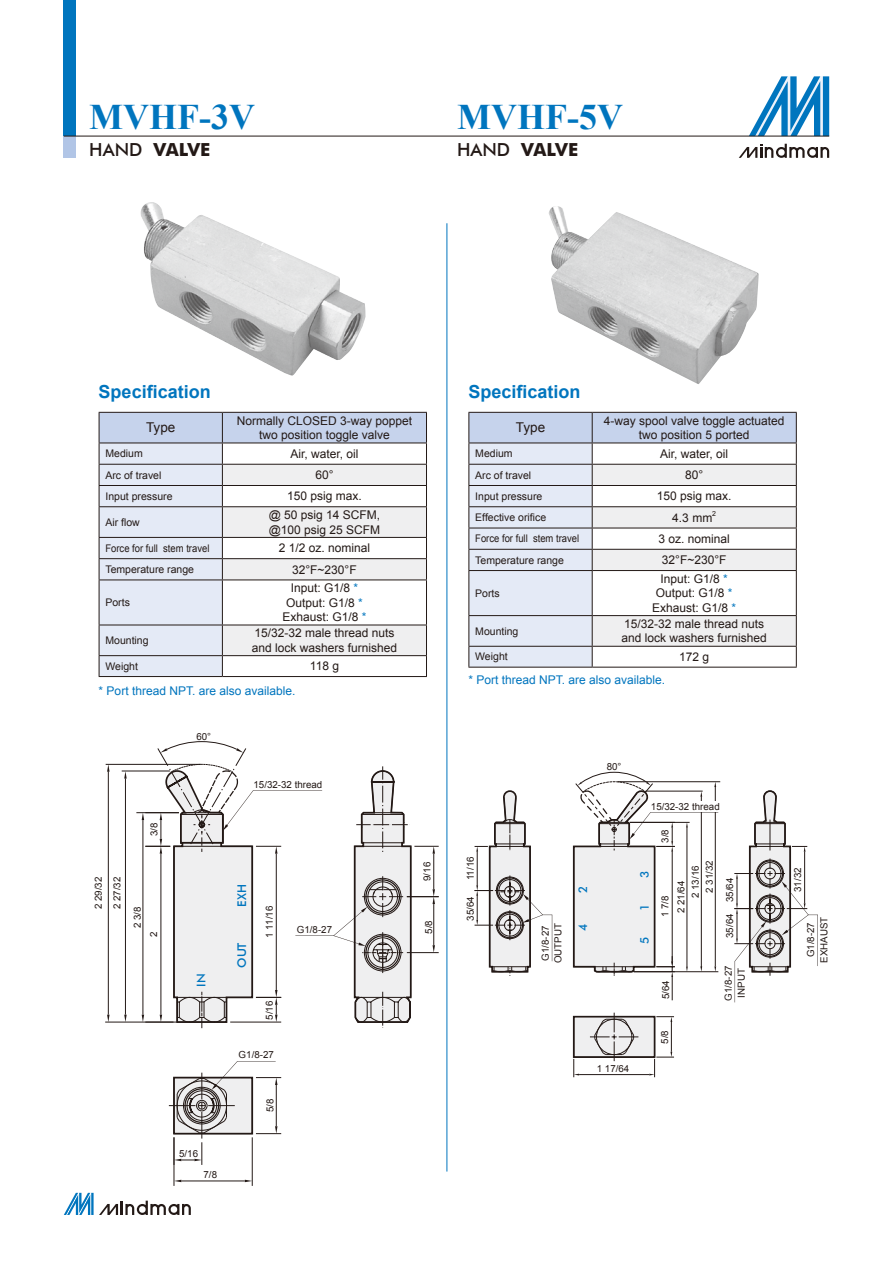
<style>
.page{position:relative;width:893px;height:1263px;background:#fff}
.page>*{position:absolute;margin:0;border:0;box-sizing:border-box;transform-origin:0 0}
.t1{font:700 36px "Times New Roman";color:#0075be}
.t2{font:700 18px "Arial";color:#0075be}
.t3{font:700 18px "Futura BT";letter-spacing:-.01em;color:#231916}
.t4{font:13.5px "Arial";color:#231916}
.t5{font:12px "Arial";color:#231916}
.t6{font:12px "Arial";color:#0075be}
.t7{font:500 12px "Futura BT";color:#0075be}
.t8{font:10.5px "Arial";color:#231916}
.t9{font:10.5px "Arial";color:#231916;scale:.9 1}
.t10{font:9.75px "Arial";color:#231916}
.t11{font:7.05px "Arial";color:#231916}
.s1{font-weight:500}
.s2{color:#0075be}
</style>
<div class="page">
<svg style="left:749px;top:76px;width:80px;height:60px"></svg>
<svg style="left:739px;top:144px;width:90px;height:14px"></svg>
<div style="left:64px;top:0;width:12px;height:136px;background:#0075be"></div>
<div style="left:64px;top:136px;width:12px;height:21px;background:#b1c5e6"></div>
<hr style="left:64px;top:136px;width:765px;height:1px;background:#231916">
<svg style="left:64px;top:1193px;width:127px;height:22px"></svg>
<div style="left:574px;top:1017px;width:81px;height:40px;background:#efeff0"></div>
<svg style="left:175px;top:1180px;width:6px;height:2px"></svg>
<svg style="left:245px;top:1180px;width:7px;height:2px"></svg>
<hr style="left:181px;top:1181px;width:64px;height:1px;background:#231916">
<hr style="left:252px;top:1137px;width:1px;height:49px;background:#231916">
<hr style="left:174px;top:1137px;width:1px;height:49px;background:#231916">
<hr style="left:136px;top:812px;width:43px;height:1px;background:#231916">
<hr style="left:105px;top:1022px;width:72px;height:1px;background:#231916">
<hr style="left:122px;top:771px;width:48px;height:1px;background:#231916">
<hr style="left:106px;top:764px;width:95px;height:1px;background:#231916">
<hr style="left:125px;top:778px;width:1px;height:237px;background:#231916">
<svg style="left:124px;top:771px;width:3px;height:7px"></svg>
<svg style="left:124px;top:1015px;width:3px;height:7px"></svg>
<svg style="left:142px;top:741px;width:297px;height:424px"></svg>
<hr style="left:108px;top:771px;width:1px;height:244px;background:#231916">
<svg style="left:107px;top:764px;width:3px;height:8px"></svg>
<svg style="left:107px;top:1015px;width:3px;height:7px"></svg>
<hr style="left:579px;top:1074px;width:70px;height:1px;background:#231916">
<svg style="left:573px;top:1059px;width:6px;height:18px"></svg>
<hr style="left:671px;top:1022px;width:1px;height:30px;background:#231916">
<svg style="left:656px;top:1016px;width:18px;height:6px"></svg>
<svg style="left:649px;top:1052px;width:25px;height:25px"></svg>
<svg style="left:475px;top:772px;width:343px;height:230px"></svg>
<hr style="left:446px;top:223px;width:1px;height:948px;background:#0075be">
<img style="left:549px;top:206px;width:210px;height:178px">
<svg style="left:468px;top:412px;width:329px;height:255px"></svg>
<hr style="left:468px;top:667px;width:124px;height:1px;background:#231916">
<hr style="left:592px;top:667px;width:205px;height:1px;background:#231916">
<svg style="left:99px;top:412px;width:328px;height:264px"></svg>
<hr style="left:99px;top:676px;width:123px;height:1px;background:#231916">
<hr style="left:222px;top:676px;width:205px;height:1px;background:#231916">
<div style="left:573px;top:1016px;width:82px;height:42px;border:2px solid #231916"></div>
<hr style="left:573px;top:1017px;width:1px;height:40px;background:#231916">
<hr style="left:654px;top:1017px;width:1px;height:40px;background:#231916">
<svg style="left:590px;top:1013px;width:48px;height:48px"></svg>
<div style="left:649px;top:801px;width:72px;height:11px;background:#fff"></div>
<img style="left:140px;top:202px;width:226px;height:174px">
<p class="t1" style="left:89px;top:92px;width:167px">MVHF-3V</p>
<p class="t1" style="left:457px;top:92px;width:167px">MVHF-5V</p>
<p class="t3" style="left:89px;top:139px;width:123px"><span class="s1">HAND</span> VALVE</p>
<p class="t3" style="left:457px;top:139px;width:123px"><span class="s1">HAND</span> VALVE</p>
<p class="t2" style="left:99px;top:380px;width:114px">Specification</p>
<p class="t2" style="left:468px;top:380px;width:114px">Specification</p>
<p class="t4" style="left:516px;top:419px;width:31px">Type</p>
<p class="t5" style="left:237px;top:413px;width:177px">Normally CLOSED 3-way poppet</p>
<p class="t5" style="left:259px;top:427px;width:132px">two position toggle valve</p>
<p class="t4" style="left:146px;top:419px;width:31px">Type</p>
<p class="t5" style="left:604px;top:413px;width:182px">4-way spool valve toggle actuated</p>
<p class="t5" style="left:639px;top:427px;width:112px">two position 5 ported</p>
<p class="t8" style="left:105px;top:447px;width:39px">Medium</p>
<p class="t5" style="left:290px;top:446px;width:70px">Air, water, oil</p>
<p class="t8" style="left:105px;top:468px;width:58px">Arc of travel</p>
<p class="t5" style="left:315px;top:467px;width:20px">60°</p>
<p class="t8" style="left:105px;top:489px;width:69px">Input pressure</p>
<p class="t5" style="left:287px;top:488px;width:76px">150 psig max.</p>
<p class="t8" style="left:105px;top:515px;width:36px">Air flow</p>
<p class="t5" style="left:269px;top:507px;width:113px">@ 50 psig 14 SCFM,</p>
<p class="t5" style="left:269px;top:521px;width:113px">@100 psig 25 SCFM</p>
<p class="t9" style="left:105px;top:541px;width:117px">Force for full stem travel</p>
<p class="t5" style="left:279px;top:540px;width:93px">2 1/2 oz. nominal</p>
<p class="t8" style="left:105px;top:562px;width:90px">Temperature range</p>
<p class="t5" style="left:292px;top:561px;width:66px">32°F~230°F</p>
<p class="t8" style="left:105px;top:596px;width:26px">Ports</p>
<p class="t5" style="left:291px;top:580px;width:69px">Input: G1/8 <span class="s2">*</span></p>
<p class="t5" style="left:286px;top:595px;width:78px">Output: G1/8 <span class="s2">*</span></p>
<p class="t5" style="left:282px;top:609px;width:86px">Exhaust: G1/8 <span class="s2">*</span></p>
<p class="t8" style="left:105px;top:633px;width:45px">Mounting</p>
<p class="t5" style="left:254px;top:625px;width:142px">15/32-32 male thread nuts</p>
<p class="t5" style="left:252px;top:640px;width:147px">and lock washers furnished</p>
<p class="t8" style="left:105px;top:659px;width:34px">Weight</p>
<p class="t5" style="left:310px;top:658px;width:31px">118 g</p>
<p class="t6" style="left:99px;top:683px;width:198px">* Port thread NPT. are also available.</p>
<p class="t8" style="left:475px;top:447px;width:39px">Medium</p>
<p class="t5" style="left:660px;top:446px;width:70px">Air, water, oil</p>
<p class="t8" style="left:475px;top:468px;width:58px">Arc of travel</p>
<p class="t5" style="left:685px;top:467px;width:20px">80°</p>
<p class="t8" style="left:475px;top:489px;width:69px">Input pressure</p>
<p class="t5" style="left:657px;top:488px;width:76px">150 psig max.</p>
<p class="t8" style="left:475px;top:511px;width:72px">Effective orifice</p>
<p class="t5" style="left:672px;top:510px;width:42px">4.3 mm</p>
<p class="t11" style="left:712px;top:509px;width:5px">2</p>
<p class="t9" style="left:475px;top:532px;width:117px">Force for full stem travel</p>
<p class="t5" style="left:659px;top:531px;width:73px">3 oz. nominal</p>
<p class="t8" style="left:475px;top:553px;width:90px">Temperature range</p>
<p class="t5" style="left:662px;top:552px;width:66px">32°F~230°F</p>
<p class="t8" style="left:475px;top:586px;width:26px">Ports</p>
<p class="t5" style="left:661px;top:571px;width:69px">Input: G1/8 <span class="s2">*</span></p>
<p class="t5" style="left:656px;top:585px;width:78px">Output: G1/8 <span class="s2">*</span></p>
<p class="t5" style="left:652px;top:600px;width:86px">Exhaust: G1/8 <span class="s2">*</span></p>
<p class="t8" style="left:475px;top:624px;width:45px">Mounting</p>
<p class="t5" style="left:624px;top:616px;width:142px">15/32-32 male thread nuts</p>
<p class="t5" style="left:621px;top:630px;width:147px">and lock washers furnished</p>
<p class="t8" style="left:475px;top:650px;width:34px">Weight</p>
<p class="t5" style="left:679px;top:649px;width:32px">172 g</p>
<p class="t6" style="left:468px;top:672px;width:198px">* Port thread NPT. are also available.</p>
<p class="t10" style="left:148px;top:836px;width:15px;rotate:-90deg">3/8</p>
<p class="t10" style="left:92px;top:909px;width:34px;rotate:-90deg">2 29/32</p>
<p class="t10" style="left:111px;top:909px;width:34px;rotate:-90deg">2 27/32</p>
<p class="t10" style="left:131px;top:928px;width:23px;rotate:-90deg">2 3/8</p>
<p class="t10" style="left:147px;top:937px;width:7px;rotate:-90deg">2</p>
<p class="t10" style="left:196px;top:730px;width:16px">60°</p>
<p class="t10" style="left:254px;top:778px;width:70px">15/32-32 thread</p>
<p class="t7" style="left:194px;top:987px;width:15px;rotate:-90deg">IN</p>
<p class="t10" style="left:179px;top:1147px;width:20px">5/16</p>
<p class="t10" style="left:204px;top:1168px;width:15px">7/8</p>
<p class="t7" style="left:235px;top:907px;width:24px;rotate:-90deg">EXH</p>
<p class="t7" style="left:235px;top:968px;width:27px;rotate:-90deg">OUT</p>
<p class="t10" style="left:263px;top:938px;width:33px;rotate:-90deg">1 11/16</p>
<p class="t10" style="left:263px;top:1020px;width:20px;rotate:-90deg">5/16</p>
<p class="t10" style="left:239px;top:1048px;width:37px">G1/8-27</p>
<p class="t10" style="left:264px;top:1112px;width:15px;rotate:-90deg">5/8</p>
<p class="t10" style="left:297px;top:923px;width:37px">G1/8-27</p>
<p class="t10" style="left:607px;top:760px;width:16px">80°</p>
<p class="t10" style="left:651px;top:800px;width:70px">15/32-32 thread</p>
<p class="t10" style="left:659px;top:843px;width:15px;rotate:-90deg">3/8</p>
<p class="t10" style="left:421px;top:881px;width:20px;rotate:-90deg">9/16</p>
<p class="t10" style="left:464px;top:880px;width:25px;rotate:-90deg">11/16</p>
<p class="t10" style="left:464px;top:920px;width:26px;rotate:-90deg">35/64</p>
<p class="t10" style="left:659px;top:917px;width:23px;rotate:-90deg">1 7/8</p>
<p class="t7" style="left:637px;top:878px;width:9px;rotate:-90deg">3</p>
<p class="t7" style="left:637px;top:911px;width:9px;rotate:-90deg">1</p>
<p class="t7" style="left:637px;top:944px;width:9px;rotate:-90deg">5</p>
<p class="t7" style="left:576px;top:893px;width:9px;rotate:-90deg">2</p>
<p class="t10" style="left:422px;top:934px;width:15px;rotate:-90deg">5/8</p>
<p class="t10" style="left:552px;top:963px;width:42px;rotate:-90deg">OUTPUT</p>
<p class="t7" style="left:576px;top:931px;width:9px;rotate:-90deg">4</p>
<p class="t10" style="left:539px;top:961px;width:37px;rotate:-90deg">G1/8-27</p>
<p class="t10" style="left:659px;top:999px;width:20px;rotate:-90deg">5/64</p>
<p class="t10" style="left:689px;top:898px;width:34px;rotate:-90deg">2 13/16</p>
<p class="t10" style="left:703px;top:893px;width:34px;rotate:-90deg">2 31/32</p>
<p class="t10" style="left:674px;top:913px;width:34px;rotate:-90deg">2 21/64</p>
<p class="t10" style="left:723px;top:902px;width:26px;rotate:-90deg">35/64</p>
<p class="t10" style="left:723px;top:938px;width:26px;rotate:-90deg">35/64</p>
<p class="t10" style="left:722px;top:1001px;width:37px;rotate:-90deg">G1/8-27</p>
<p class="t10" style="left:735px;top:998px;width:31px;rotate:-90deg">INPUT</p>
<p class="t10" style="left:597px;top:1062px;width:34px">1 17/64</p>
<p class="t10" style="left:658px;top:1044px;width:15px;rotate:-90deg">5/8</p>
<p class="t10" style="left:791px;top:892px;width:26px;rotate:-90deg">31/32</p>
<p class="t10" style="left:818px;top:963px;width:48px;rotate:-90deg">EXHAUST</p>
<p class="t10" style="left:804px;top:957px;width:37px;rotate:-90deg">G1/8-27</p>
</div>
